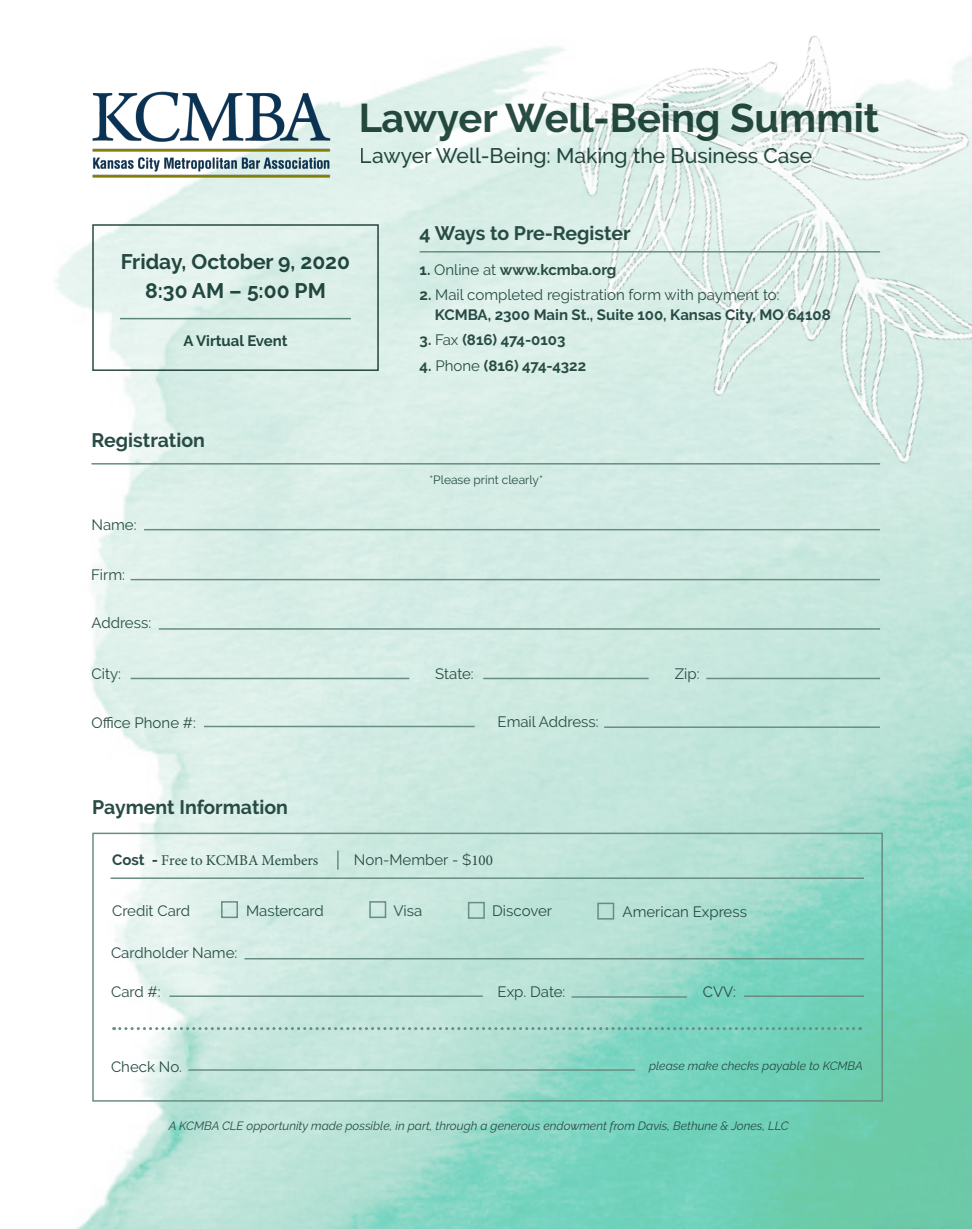
<style>
.page{position:relative;width:972px;height:1229px;background:#fff}
.page>*{position:absolute;margin:0;border:0;box-sizing:border-box;transform-origin:0 0}
.t1{font:700 39.9px "Raleway";color:#2a4d44}
.t2{font:500 21px "Raleway";color:#284c45}
.t3{font:700 21px/28.8px "Raleway";color:#284c45;text-align:center}
.t4{font:700 19.5px "Raleway";color:#284c45}
.t5{font:700 15px/19.5px "Raleway";color:#284c45}
.t6{font:15px "Raleway";color:#284c45}
.t7{font:15px "Minion Pro";color:#284c45}
.t8{font:italic 12px "Raleway";color:#284c45}
.t9{font:12px "Raleway";color:#284c45}
.s1{font-weight:400}
.s2{font-family:"Raleway";font-weight:700}
.s3{font-family:"Minion Pro"}
</style>
<div class="page">
<img style="left:54px;top:95px;width:918px;height:1133px">
<img style="left:381px;top:35px;width:591px;height:510px">
<img style="left:90px;top:91px;width:242px;height:87px">
<div style="left:94px;top:220px;width:285px;height:152px;border:3px solid #fff"></div>
<div style="left:92px;top:224px;width:287px;height:147px;border:2px solid #284c45"></div>
<hr style="left:120px;top:318px;width:231px;height:1px;background:#688d82">
<hr style="left:420px;top:251px;width:460px;height:1px;background:#688d82">
<hr style="left:92px;top:463px;width:788px;height:1px;background:#688d82">
<hr style="left:144px;top:529px;width:736px;height:1px;background:#688d82">
<hr style="left:131px;top:677px;width:278px;height:2px;background:#688d82">
<hr style="left:204px;top:725px;width:271px;height:2px;background:#688d82">
<hr style="left:604px;top:726px;width:276px;height:2px;background:#688d82">
<hr style="left:483px;top:677px;width:166px;height:2px;background:#688d82">
<hr style="left:706px;top:677px;width:174px;height:2px;background:#688d82">
<hr style="left:131px;top:579px;width:749px;height:1px;background:#688d82">
<hr style="left:159px;top:628px;width:721px;height:1px;background:#688d82">
<hr style="left:111px;top:877px;width:753px;height:2px;background:#688d82">
<svg style="left:114px;top:1027px;width:740px;height:3px;background:#93c1b5"></svg>
<hr style="left:188px;top:1069px;width:447px;height:1px;background:#688d82">
<hr style="left:170px;top:995px;width:313px;height:2px;background:#688d82">
<hr style="left:245px;top:958px;width:619px;height:1px;background:#688d82">
<hr style="left:572px;top:996px;width:115px;height:1px;background:#688d82">
<hr style="left:744px;top:995px;width:120px;height:2px;background:#688d82">
<div style="left:92px;top:832px;width:791px;height:269px;border:2px solid #688d82"></div>
<svg style="left:337px;top:850px;width:2px;height:19px"></svg>
<div style="left:369px;top:901px;width:17px;height:17px;border:2px solid #688d82"></div>
<div style="left:597px;top:902px;width:17px;height:17px;border:2px solid #688d82"></div>
<div style="left:468px;top:902px;width:17px;height:16px;border:2px solid #688d82"></div>
<div style="left:221px;top:901px;width:17px;height:17px;border:2px solid #688d82"></div>
<h1 class="t1" style="left:358px;top:95px;width:523px">Lawyer Well-Being Summit</h1>
<h2 class="t2" style="left:360px;top:143px;width:454px">Lawyer Well-Being: Making the Business Case</h2>
<h2 class="t3" style="left:121px;top:247px;width:231px">Friday, October 9, 2020<br>8:30 AM – 5:00 PM</h2>
<p class="t5" style="left:183px;top:331px;width:106px">A Virtual Event</p>
<p class="t4" style="left:420px;top:222px;width:213px">4 Ways to Pre-Register</p>
<p class="t5" style="left:420px;top:260px;width:198px">1. <span class="s1">Online at</span> www.kcmba.org</p>
<p class="t5" style="left:435px;top:285px;width:397px;text-indent:-15px">2. <span class="s1">Mail completed registration form with payment to:<br></span>KCMBA, 2300 Main St., Suite 100, Kansas City, MO 64108</p>
<p class="t5" style="left:420px;top:330px;width:147px">3. <span class="s1">Fax</span> (816) 474-0103</p>
<p class="t5" style="left:420px;top:356px;width:168px">4. <span class="s1">Phone</span> (816) 474-4322</p>
<p class="t4" style="left:92px;top:429px;width:115px">Registration</p>
<p class="t6" style="left:92px;top:516px;width:47px">Name:</p>
<p class="t6" style="left:91px;top:565px;width:35px">Firm:</p>
<p class="t6" style="left:92px;top:614px;width:61px">Address:</p>
<p class="t9" style="left:429px;top:472px;width:115px">*Please print clearly*</p>
<p class="t6" style="left:92px;top:664px;width:31px">City:</p>
<p class="t6" style="left:92px;top:714px;width:106px">Office Phone #:</p>
<p class="t6" style="left:498px;top:713px;width:102px">Email Address:</p>
<p class="t6" style="left:435px;top:664px;width:40px">State:</p>
<p class="t6" style="left:675px;top:664px;width:26px">Zip:</p>
<p class="t4" style="left:92px;top:795px;width:198px">Payment Information</p>
<p class="t7" style="left:112px;top:850px;width:208px"><span class="s2">Cost -</span> Free to KCMBA Members</p>
<p class="t6" style="left:354px;top:850px;width:141px">Non-Member - $<span class="s3">100</span></p>
<p class="t6" style="left:246px;top:902px;width:79px">Mastercard</p>
<p class="t6" style="left:393px;top:902px;width:30px">Visa</p>
<p class="t6" style="left:492px;top:902px;width:61px">Discover</p>
<p class="t6" style="left:623px;top:902px;width:126px">American Express</p>
<p class="t6" style="left:112px;top:902px;width:80px">Credit Card</p>
<p class="t6" style="left:111px;top:944px;width:128px">Cardholder Name:</p>
<p class="t6" style="left:111px;top:983px;width:51px">Card #:</p>
<p class="t6" style="left:498px;top:983px;width:69px">Exp. Date:</p>
<p class="t6" style="left:703px;top:983px;width:35px">CVV:</p>
<p class="t6" style="left:111px;top:1057px;width:73px">Check No.</p>
<p class="t8" style="left:649px;top:1059px;width:215px">please make checks payable to KCMBA</p>
<p class="t8" style="left:169px;top:1118px;width:621px">A KCMBA CLE opportunity made possible, in part, through a generous endowment from Davis, Bethune &amp; Jones, LLC</p>
</div>
